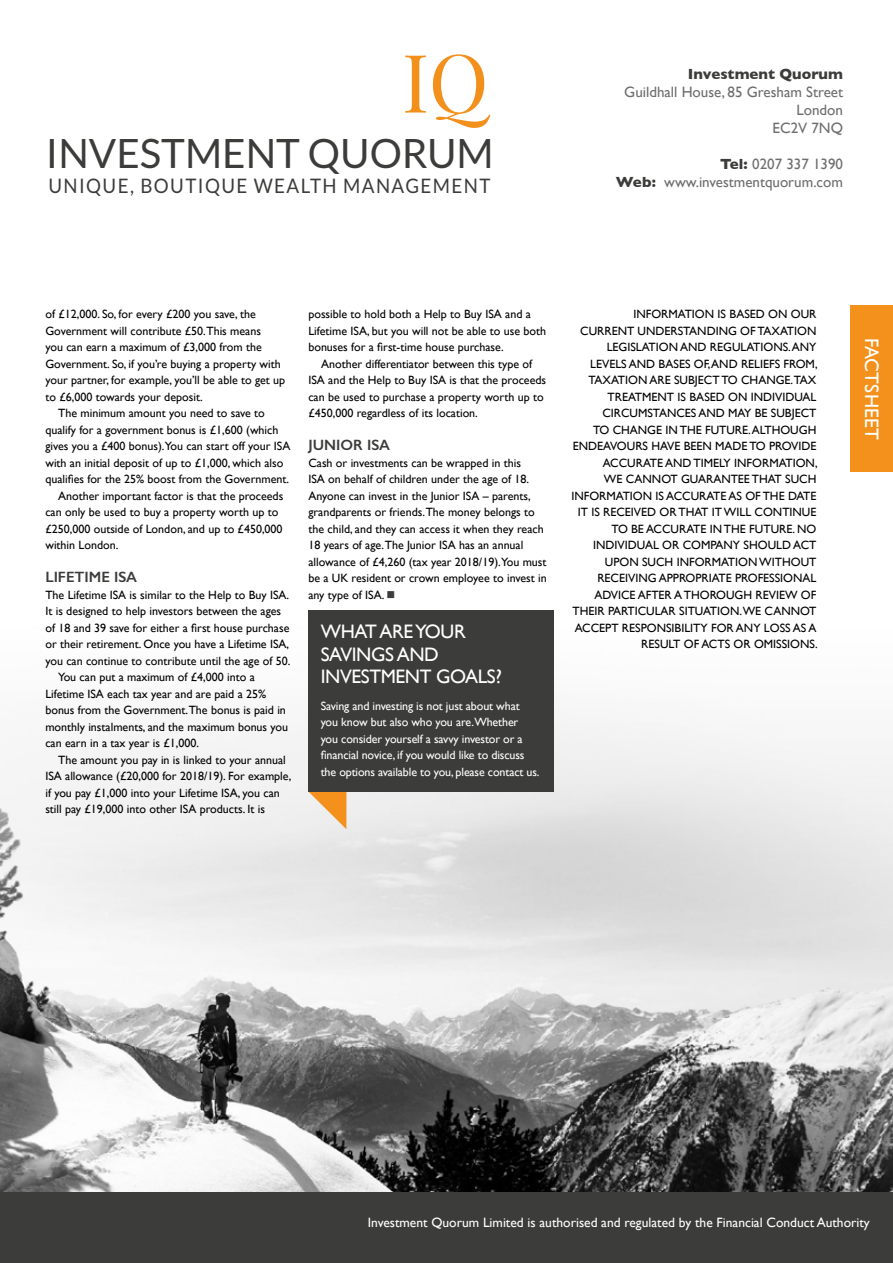
<style>
.page{position:relative;width:893px;height:1263px;background:#fff}
.page>*{position:absolute;margin:0;border:0;box-sizing:border-box;transform-origin:0 0}
.t1{font:80.85px "Playfair Display";color:#f3901b}
.t2{font:40.35px "Lato";color:#3c3c3b}
.t3{font:19.95px "Lato";letter-spacing:.075em;color:#3c3c3b;scale:.94 1}
.t4{font:19.5px/22.5px "Gill Sans";letter-spacing:-.02em;color:#fff}
.t5{font:19.5px "Gill Sans";letter-spacing:.01em;color:#fff}
.t6{font:15px/18px "Gill Sans";color:#6e6e6e;text-align:right}
.t7{font:600 15px "Gill Sans";color:#3c3c3b}
.t8{font:700 15px "Gill Sans";color:#3c3c3b}
.t9{font:13.5px "Gill Sans";color:#fff}
.t10{font:12px/16.5px "Gill Sans";color:#000}
.t11{font:12px/16.5px "Gill Sans";letter-spacing:-.01em;color:#fff}
.s1{font-weight:700;color:#3c3c3b}
.s2{color:#3c3c3b}
</style>
<div class="page">
<img style="left:0;top:610px;width:893px;height:582px">
<svg style="left:308px;top:792px;width:38px;height:37px"></svg>
<div style="left:308px;top:610px;width:245px;height:182px;background:#3c3c3b"></div>
<div style="left:0;top:1192px;width:893px;height:71px;background:#3c3c3b"></div>
<div style="left:850px;top:306px;width:43px;height:166px;background:#f3911c"></div>
<h1 class="t1" style="left:402px;top:19px;width:88px">IQ</h1>
<h2 class="t2" style="left:46px;top:131px;width:449px">INVESTMENT QUORUM</h2>
<h3 class="t3" style="left:48px;top:175px;width:472px">UNIQUE, BOUTIQUE WEALTH MANAGEMENT</h3>
<p class="t8" style="left:688px;top:65px;width:157px">Investment Quorum</p>
<p class="t6" style="left:624px;top:83px;width:220px">Guildhall House, 85 Gresham Street<br>London<br>EC2V 7NQ</p>
<p class="t6" style="left:616px;top:155px;width:229px"><span class="s1">Tel:</span> 0207 337 1390<br><span class="s1">Web:</span> www.investmentquorum.com</p>
<p class="t10" style="left:45px;top:306px;width:212px">of £12,000. So, for every £200 you save, the</p>
<p class="t10" style="left:45px;top:322px;width:217px">Government will contribute £50.This means</p>
<p class="t10" style="left:45px;top:339px;width:218px">you can earn a maximum of £3,000 from the</p>
<p class="t10" style="left:45px;top:355px;width:237px">Government. So, if you’re buying a property with</p>
<p class="t10" style="left:45px;top:372px;width:241px">your partner, for example, you’ll be able to get up</p>
<p class="t10" style="left:45px;top:388px;width:159px">to £6,000 towards your deposit.</p>
<p class="t10" style="left:58px;top:405px;width:208px">The minimum amount you need to save to</p>
<p class="t10" style="left:45px;top:421px;width:235px">qualify for a government bonus is £1,600 (which</p>
<p class="t10" style="left:45px;top:438px;width:247px">gives you a £400 bonus).You can start off your ISA</p>
<p class="t10" style="left:45px;top:454px;width:239px">with an initial deposit of up to £1,000, which also</p>
<p class="t10" style="left:45px;top:471px;width:245px">qualifies for the 25% boost from the Government.</p>
<p class="t10" style="left:58px;top:487px;width:227px">Another important factor is that the proceeds</p>
<p class="t10" style="left:45px;top:504px;width:235px">can only be used to buy a property worth up to</p>
<p class="t10" style="left:45px;top:520px;width:239px">£250,000 outside of London, and up to £450,000</p>
<p class="t10" style="left:45px;top:537px;width:75px">within London.</p>
<p class="t7" style="left:45px;top:568px;width:93px">LIFETIME ISA</p>
<p class="t10" style="left:45px;top:586px;width:245px">The Lifetime ISA is similar to the Help to Buy ISA.</p>
<p class="t10" style="left:45px;top:603px;width:237px">It is designed to help investors between the ages</p>
<p class="t10" style="left:45px;top:619px;width:246px">of 18 and 39 save for either a first house purchase</p>
<p class="t10" style="left:45px;top:636px;width:245px">or their retirement. Once you have a Lifetime ISA,</p>
<p class="t10" style="left:45px;top:652px;width:247px">you can continue to contribute until the age of 50.</p>
<p class="t10" style="left:58px;top:669px;width:198px">You can put a maximum of £4,000 into a</p>
<p class="t10" style="left:45px;top:685px;width:222px">Lifetime ISA each tax year and are paid a 25%</p>
<p class="t10" style="left:45px;top:702px;width:242px">bonus from the Government.The bonus is paid in</p>
<p class="t10" style="left:45px;top:718px;width:244px">monthly instalments, and the maximum bonus you</p>
<p class="t10" style="left:45px;top:735px;width:155px">can earn in a tax year is £1,000.</p>
<p class="t10" style="left:58px;top:751px;width:229px">The amount you pay in is linked to your annual</p>
<p class="t10" style="left:45px;top:768px;width:248px">ISA allowance (£20,000 for 2018/19). For example,</p>
<p class="t10" style="left:45px;top:784px;width:236px">if you pay £1,000 into your Lifetime ISA, you can</p>
<p class="t10" style="left:45px;top:801px;width:221px">still pay £19,000 into other ISA products. It is</p>
<p class="t10" style="left:308px;top:306px;width:239px">possible to hold both a Help to Buy ISA and a<br>Lifetime ISA, but you will not be able to use both bonuses for a first-time house purchase.</p>
<p class="t10" style="left:308px;top:355px;width:239px;text-indent:13px">Another differentiator between this type of ISA and the Help to Buy ISA is that the proceeds can be used to purchase a property worth up to £450,000 regardless of its location.</p>
<p class="t7" style="left:308px;top:436px;width:83px">JUNIOR ISA</p>
<p class="t10" style="left:308px;top:454px;width:240px">Cash or investments can be wrapped in this<br>ISA on behalf of children under the age of 18.<br>Anyone can invest in the Junior ISA – parents, grandparents or friends.The money belongs to the child, and they can access it when they reach 18 years of age.The Junior ISA has an annual allowance of £4,260 (tax year 2018/19).You must be a UK resident or crown employee to invest in any type of ISA. <span class="s2">■</span></p>
<h3 class="t4" style="left:321px;top:620px;width:147px">WHAT ARE YOUR</h3>
<h3 class="t4" style="left:321px;top:643px;width:183px">SAVINGS AND<br>INVESTMENT GOALS?</h3>
<p class="t11" style="left:321px;top:697px;width:220px">Saving and investing is not just about what you know but also who you are.Whether<br>you consider yourself a savvy investor or a financial novice, if you would like to discuss the options available to you, please contact us.</p>
<p class="t10" style="left:571px;top:306px;width:248px;text-align:right">INFORMATION IS BASED ON OUR<br>CURRENT UNDERSTANDING OF TAXATION LEGISLATION AND REGULATIONS. ANY LEVELS AND BASES OF, AND RELIEFS FROM, TAXATION ARE SUBJECT TO CHANGE.TAX TREATMENT IS BASED ON INDIVIDUAL CIRCUMSTANCES AND MAY BE SUBJECT<br>TO CHANGE IN THE FUTURE. ALTHOUGH ENDEAVOURS HAVE BEEN MADE TO PROVIDE ACCURATE AND TIMELY INFORMATION,<br>WE CANNOT GUARANTEE THAT SUCH INFORMATION IS ACCURATE AS OF THE DATE IT IS RECEIVED OR THAT IT WILL CONTINUE TO BE ACCURATE IN THE FUTURE. NO INDIVIDUAL OR COMPANY SHOULD ACT UPON SUCH INFORMATION WITHOUT RECEIVING APPROPRIATE PROFESSIONAL ADVICE AFTER A THOROUGH REVIEW OF THEIR PARTICULAR SITUATION.WE CANNOT ACCEPT RESPONSIBILITY FOR ANY LOSS AS A</p>
<p class="t10" style="left:641px;top:636px;width:178px">RESULT OF ACTS OR OMISSIONS.</p>
<h3 class="t5" style="left:883px;top:338px;width:104px;rotate:90deg">FACTSHEET</h3>
<p class="t9" style="left:368px;top:1215px;width:503px">Investment Quorum Limited is authorised and regulated by the Financial Conduct Authority</p>
</div>
